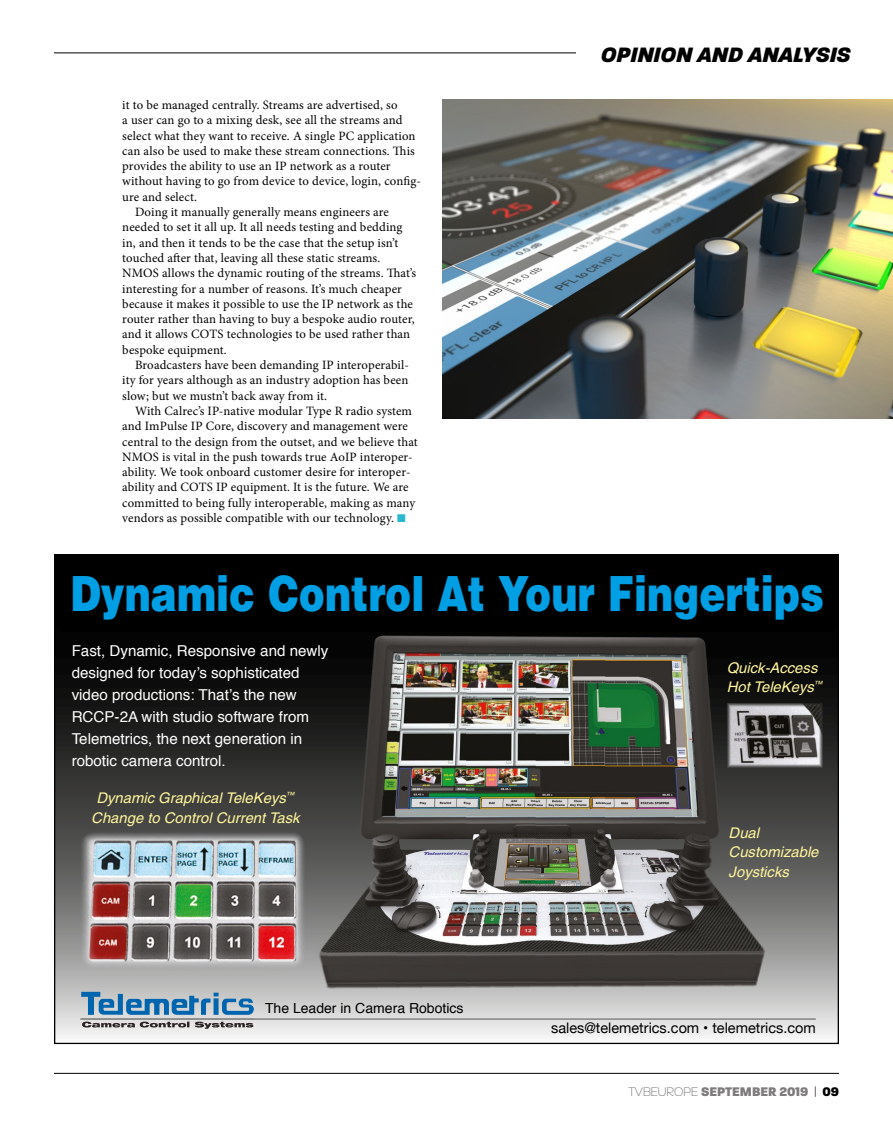
<style>
.page{position:relative;width:893px;height:1127px;background:#fff}
.page>*{position:absolute;margin:0;border:0;box-sizing:border-box;transform-origin:0 0}
.t1{font:900 48.6px "Helvetica";color:#009fe3;scale:.81 1}
.t2{font:italic 800 22.5px "Paralucent";color:#000}
.t3{font:15px/22px "Helvetica";color:#fff}
.t4{font:italic 14.7px/19.5px "Helvetica";color:#fff69b}
.t5{font:14.7px "Helvetica Neue";color:#000}
.t6{font:13.95px "Helvetica";color:#000}
.t7{font:800 13.5px "Paralucent";color:#7d7b7b}
.t8{font:12.75px "Minion Pro";letter-spacing:.01em;color:#000}
.s1{color:#29b8ce}
.s2{font-weight:200}
.s3{font-weight:200;color:#000}
.s4{color:#000}
</style>
<div class="page">
<hr style="left:54px;top:1073px;width:785px;height:1px;background:#000">
<hr style="left:54px;top:52px;width:785px;height:1px;background:#000">
<div style="left:576px;top:45px;width:274px;height:17px;background:#fff"></div>
<img style="left:442px;top:100px;width:451px;height:319px">
<img style="left:56px;top:557px;width:781px;height:480px">
<img style="left:727px;top:703px;width:96px;height:65px">
<div style="left:62px;top:564px;width:772px;height:67px;background:#000"></div>
<img style="left:80px;top:831px;width:226px;height:138px">
<svg style="left:81px;top:992px;width:173px;height:23px;background:#709ebf"></svg>
<svg style="left:82px;top:1021px;width:107px;height:6px"></svg>
<svg style="left:195px;top:1021px;width:58px;height:8px"></svg>
<hr style="left:80px;top:1018px;width:736px;height:2px;background:#8e8e8d">
<img style="left:359px;top:636px;width:20px;height:234px">
<p class="t8" style="left:122px;top:96px;width:277px">it to be managed centrally. Streams are advertised, so</p>
<p class="t8" style="left:122px;top:112px;width:282px">a user can go to a mixing desk, see all the streams and</p>
<p class="t8" style="left:122px;top:127px;width:295px">select what they want to receive. A single PC application</p>
<p class="t8" style="left:122px;top:142px;width:294px">can also be used to make these stream connections. This</p>
<p class="t8" style="left:122px;top:157px;width:270px">provides the ability to use an IP network as a router</p>
<p class="t8" style="left:122px;top:173px;width:300px">without having to go from device to device, login, config-</p>
<p class="t8" style="left:122px;top:188px;width:76px">ure and select.</p>
<p class="t8" style="left:135px;top:203px;width:255px">Doing it manually generally means engineers are</p>
<p class="t8" style="left:122px;top:219px;width:282px">needed to set it all up. It all needs testing and bedding</p>
<p class="t8" style="left:122px;top:234px;width:278px">in, and then it tends to be the case that the setup isn’t</p>
<p class="t8" style="left:122px;top:249px;width:260px">touched after that, leaving all these static streams.</p>
<p class="t8" style="left:122px;top:265px;width:295px">NMOS allows the dynamic routing of the streams. That’s</p>
<p class="t8" style="left:122px;top:280px;width:281px">interesting for a number of reasons. It’s much cheaper</p>
<p class="t8" style="left:122px;top:295px;width:292px">because it makes it possible to use the IP network as the</p>
<p class="t8" style="left:122px;top:310px;width:294px">router rather than having to buy a bespoke audio router,</p>
<p class="t8" style="left:122px;top:326px;width:289px">and it allows COTS technologies to be used rather than</p>
<p class="t8" style="left:122px;top:341px;width:106px">bespoke equipment.</p>
<p class="t8" style="left:135px;top:356px;width:275px">Broadcasters have been demanding IP interoperabil-</p>
<p class="t8" style="left:122px;top:372px;width:288px">ity for years although as an industry adoption has been</p>
<p class="t8" style="left:122px;top:387px;width:206px">slow; but we mustn’t back away from it.</p>
<p class="t8" style="left:135px;top:402px;width:278px">With Calrec’s IP-native modular Type R radio system</p>
<p class="t8" style="left:122px;top:418px;width:287px">and ImPulse IP Core, discovery and management were</p>
<p class="t8" style="left:122px;top:433px;width:297px">central to the design from the outset, and we believe that</p>
<p class="t8" style="left:122px;top:448px;width:292px">NMOS is vital in the push towards true AoIP interoper-</p>
<p class="t8" style="left:122px;top:463px;width:290px">ability. We took onboard customer desire for interoper-</p>
<p class="t8" style="left:122px;top:479px;width:288px">ability and COTS IP equipment. It is the future. We are</p>
<p class="t8" style="left:122px;top:494px;width:294px">committed to being fully interoperable, making as many</p>
<p class="t8" style="left:122px;top:509px;width:285px">vendors as possible compatible with our technology. <span class="s1">■</span></p>
<h2 class="t2" style="left:601px;top:41px;width:251px">OPINION AND ANALYSIS</h2>
<h1 class="t1" style="left:70px;top:562px;width:932px">Dynamic Control At Your Fingertips</h1>
<p class="t3" style="left:72px;top:640px;width:258px">Fast, Dynamic, Responsive and newly designed for today’s sophisticated video productions: That’s the new RCCP-2A with studio software from Telemetrics, the next generation in robotic camera control.</p>
<p class="t4" style="left:91px;top:788px;width:210px;text-align:center">Dynamic Graphical TeleKeys<sup>™<br></sup>Change to Control Current Task</p>
<p class="t6" style="left:265px;top:997px;width:200px">The Leader in Camera Robotics</p>
<p class="t4" style="left:727px;top:657px;width:97px">Quick-Access<br>Hot TeleKeys<sup>™</sup></p>
<p class="t4" style="left:729px;top:823px;width:91px">Dual<br>Customizable<br>Joysticks</p>
<p class="t5" style="left:551px;top:1017px;width:266px">sales@telemetrics.com • telemetrics.com</p>
<p class="t7" style="left:628px;top:1084px;width:212px"><span class="s2">TVBEUROPE</span> SEPTEMBER 2019 <span class="s3">|</span> <span class="s4">09</span></p>
</div>
